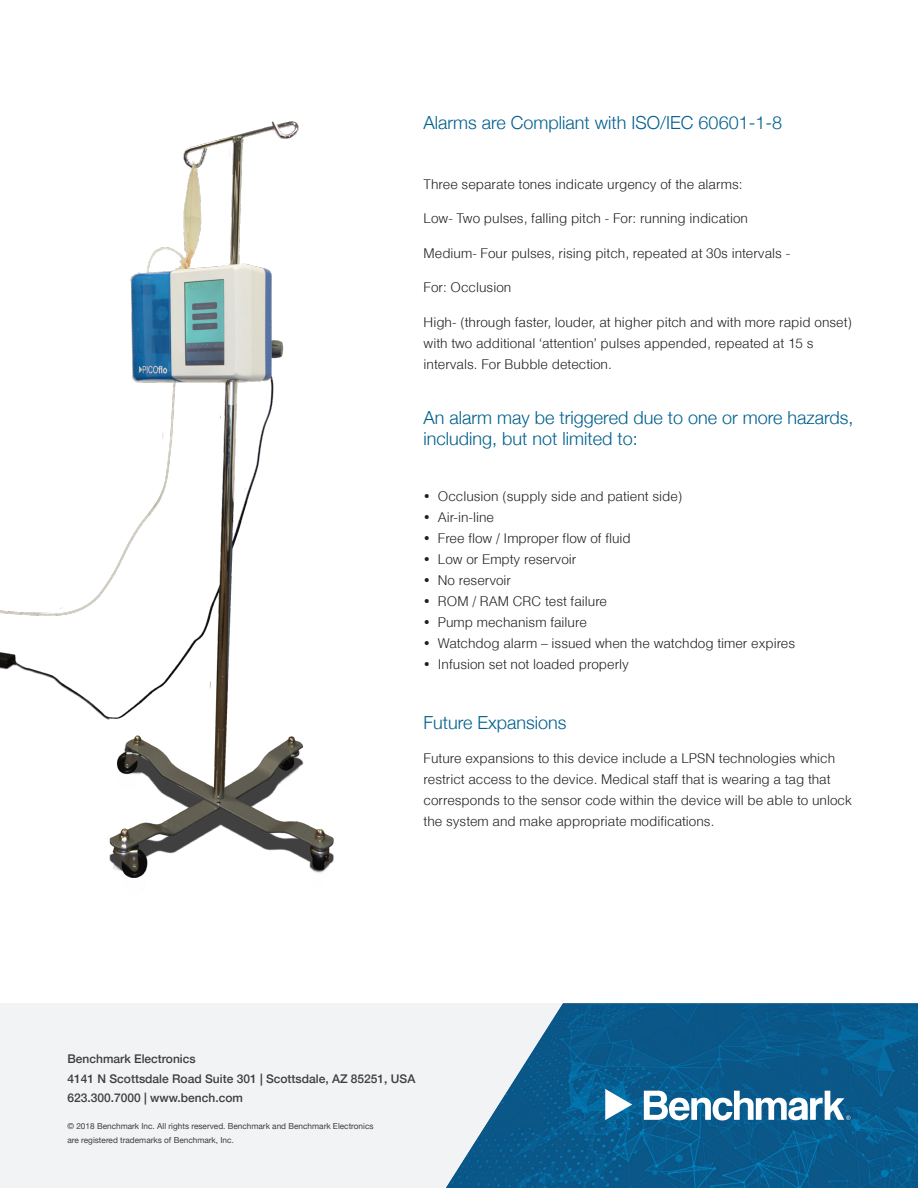
<style>
.page{position:relative;width:918px;height:1188px;background:#fff}
.page>*{position:absolute;margin:0;border:0;box-sizing:border-box;transform-origin:0 0}
.Body_Copy_Copy{font:300 18px/21px "Helvetica Neue";color:#01608d}
.Body_Copy_Copy-2{font:300 13.5px/21px "Helvetica";color:#231f20}
.t1{font:500 12px/19.5px "Helvetica Neue";color:#3e3e3f}
.t2{font:8.25px/13.5px "Helvetica Neue";color:#3e3e3f}
</style>
<div class="page">
<div style="left:0;top:1003px;width:562px;height:185px;background:#f2f3f4"></div>
<img style="left:446px;top:1003px;width:472px;height:185px">
<svg style="left:605px;top:1089px;width:27px;height:31px"></svg>
<svg style="left:644px;top:1091px;width:206px;height:29px"></svg>
<img style="left:0;top:121px;width:334px;height:757px">
<p class="Body_Copy_Copy" style="left:424px;top:111px;width:360px">Alarms are Compliant with ISO/IEC 60601-1-8</p>
<p class="Body_Copy_Copy-2" style="left:424px;top:173px;width:320px">Three separate tones indicate urgency of the alarms:</p>
<p class="Body_Copy_Copy-2" style="left:424px;top:208px;width:326px">Low- Two pulses, falling pitch - For: running indication</p>
<p class="Body_Copy_Copy-2" style="left:424px;top:242px;width:368px">Medium- Four pulses, rising pitch, repeated at 30s intervals -</p>
<p class="Body_Copy_Copy-2" style="left:424px;top:277px;width:89px">For: Occlusion</p>
<p class="Body_Copy_Copy-2" style="left:424px;top:311px;width:430px">High- (through faster, louder, at higher pitch and with more rapid onset) with two additional ‘attention’ pulses appended, repeated at 15 s intervals. For Bubble detection.</p>
<p class="Body_Copy_Copy" style="left:424px;top:406px;width:431px">An alarm may be triggered due to one or more hazards, including, but not limited to:</p>
<p class="Body_Copy_Copy-2" style="left:424px;top:485px;width:260px">• Occlusion (supply side and patient side)</p>
<p class="Body_Copy_Copy-2" style="left:424px;top:506px;width:72px">• Air-in-line</p>
<p class="Body_Copy_Copy-2" style="left:424px;top:527px;width:209px">• Free flow / Improper flow of fluid</p>
<p class="Body_Copy_Copy-2" style="left:424px;top:548px;width:154px">• Low or Empty reservoir</p>
<p class="Body_Copy_Copy-2" style="left:424px;top:569px;width:89px">• No reservoir</p>
<p class="Body_Copy_Copy-2" style="left:424px;top:590px;width:185px">• ROM / RAM CRC test failure</p>
<p class="Body_Copy_Copy-2" style="left:424px;top:611px;width:165px">• Pump mechanism failure</p>
<p class="Body_Copy_Copy-2" style="left:424px;top:632px;width:373px">• Watchdog alarm – issued when the watchdog timer expires</p>
<p class="Body_Copy_Copy-2" style="left:424px;top:653px;width:207px">• Infusion set not loaded properly</p>
<p class="Body_Copy_Copy" style="left:424px;top:710px;width:145px">Future Expansions</p>
<p class="Body_Copy_Copy-2" style="left:424px;top:747px;width:430px">Future expansions to this device include a LPSN technologies which restrict access to the device. Medical staff that is wearing a tag that corresponds to the sensor code within the device will be able to unlock the system and make appropriate modifications.</p>
<p class="t1" style="left:68px;top:1048px;width:349px">Benchmark Electronics<br>4141 N Scottsdale Road Suite 301 | Scottsdale, AZ 85251, USA<br>623.300.7000 | www.bench.com</p>
<p class="t2" style="left:68px;top:1120px;width:308px">© 2018 Benchmark Inc. All rights reserved. Benchmark and Benchmark Electronics are registered trademarks of Benchmark, Inc.</p>
</div>
